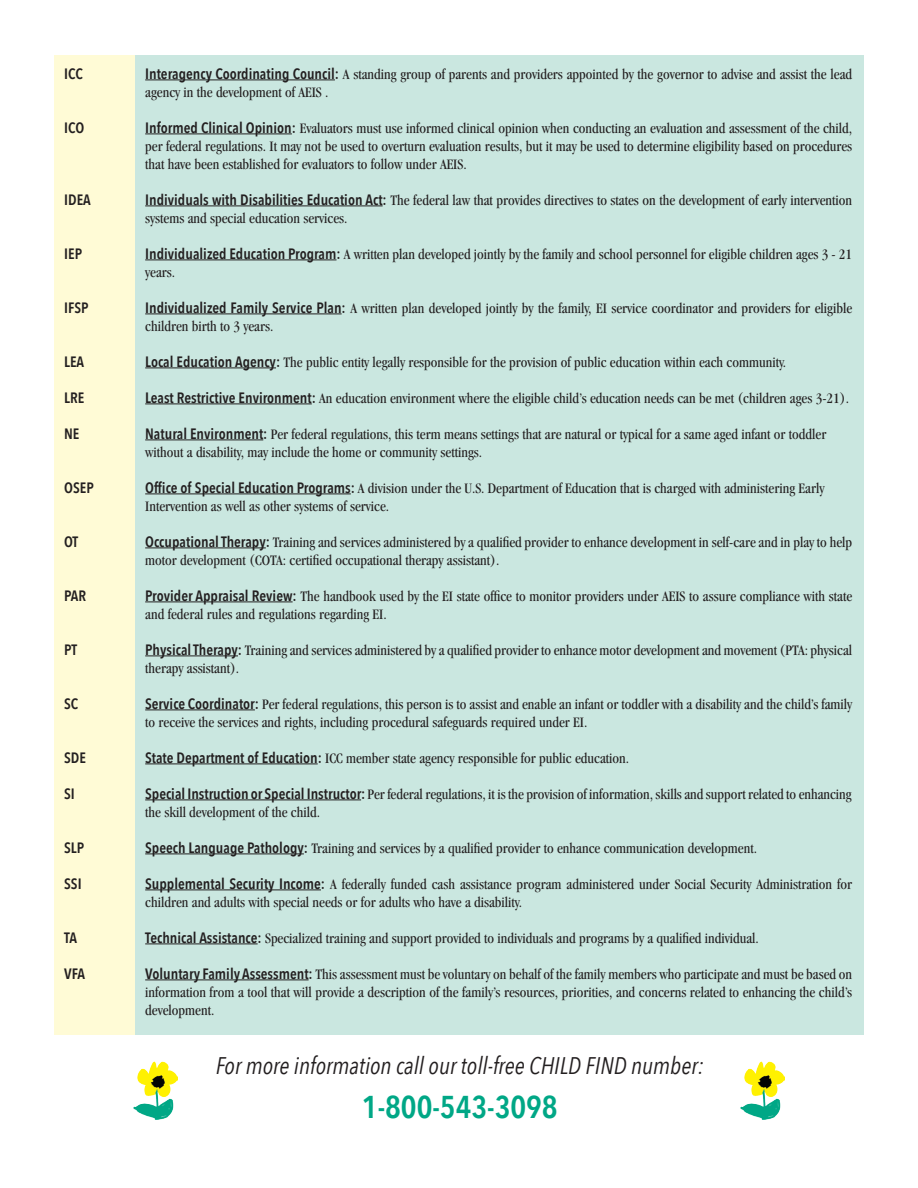
<style>
.page{position:relative;width:918px;height:1188px;background:#fff}
.page>*{position:absolute;margin:0;border:0;box-sizing:border-box;transform-origin:0 0}
.t1{font:600 31.5px "Avenir Next Condensed";color:#00a786}
.t2{font:italic 24px "Avenir Next Condensed";color:#231f20}
.t3{font:condensed 15px/18px "Garamond";color:#231f20}
.t4{font:600 15px "Avenir Next Condensed";color:#231f20}
.s1{font-family:"Avenir Next Condensed";font-weight:600;font-stretch:normal}
</style>
<div class="page">
<div style="left:135px;top:55px;width:729px;height:980px;background:#cae7e0"></div>
<div style="left:54px;top:55px;width:81px;height:980px;background:#fffbd6"></div>
<hr style="left:145px;top:80px;width:190px;height:1px;background:#231f20">
<hr style="left:145px;top:134px;width:147px;height:1px;background:#231f20">
<hr style="left:145px;top:206px;width:238px;height:1px;background:#231f20">
<hr style="left:145px;top:260px;width:192px;height:1px;background:#231f20">
<hr style="left:145px;top:314px;width:197px;height:1px;background:#231f20">
<hr style="left:145px;top:368px;width:131px;height:1px;background:#231f20">
<hr style="left:145px;top:404px;width:167px;height:1px;background:#231f20">
<hr style="left:145px;top:440px;width:118px;height:1px;background:#231f20">
<hr style="left:145px;top:494px;width:206px;height:1px;background:#231f20">
<hr style="left:145px;top:548px;width:121px;height:1px;background:#231f20">
<hr style="left:145px;top:602px;width:148px;height:1px;background:#231f20">
<hr style="left:145px;top:656px;width:93px;height:1px;background:#231f20">
<hr style="left:145px;top:710px;width:110px;height:1px;background:#231f20">
<hr style="left:145px;top:764px;width:173px;height:1px;background:#231f20">
<hr style="left:145px;top:800px;width:216px;height:1px;background:#231f20">
<hr style="left:145px;top:854px;width:159px;height:1px;background:#231f20">
<hr style="left:145px;top:890px;width:176px;height:1px;background:#231f20">
<hr style="left:145px;top:944px;width:113px;height:1px;background:#231f20">
<hr style="left:145px;top:980px;width:164px;height:1px;background:#231f20">
<img style="left:133px;top:1061px;width:45px;height:58px">
<img style="left:740px;top:1061px;width:44px;height:58px">
<p class="t4" style="left:64px;top:64px;width:20px">ICC</p>
<p class="t3" style="left:145px;top:65px;width:709px"><span class="s1">Interagency Coordinating Council:</span> A standing group of parents and providers appointed by the governor to advise and assist the lead agency in the development of AEIS .</p>
<p class="t4" style="left:64px;top:118px;width:22px">ICO</p>
<p class="t3" style="left:145px;top:119px;width:709px;text-align:justify"><span class="s1">Informed Clinical Opinion:</span> Evaluators must use informed clinical opinion when conducting an evaluation and assessment of the child, per federal regulations. It may not be used to overturn evaluation results, but it may be used to determine eligibility based on procedures that have been established for evaluators to follow under AEIS.</p>
<p class="t4" style="left:64px;top:190px;width:28px">IDEA</p>
<p class="t3" style="left:145px;top:191px;width:709px"><span class="s1">Individuals with Disabilities Education Act:</span> The federal law that provides directives to states on the development of early intervention systems and special education services.</p>
<p class="t4" style="left:64px;top:244px;width:19px">IEP</p>
<p class="t3" style="left:145px;top:245px;width:708px"><span class="s1">Individualized Education Program:</span> A written plan developed jointly by the family and school personnel for eligible children ages 3 - 21 years.</p>
<p class="t4" style="left:64px;top:298px;width:26px">IFSP</p>
<p class="t3" style="left:145px;top:299px;width:708px"><span class="s1">Individualized Family Service Plan:</span> A written plan developed jointly by the family, EI service coordinator and providers for eligible children birth to 3 years.</p>
<p class="t4" style="left:64px;top:352px;width:22px">LEA</p>
<p class="t3" style="left:145px;top:353px;width:643px"><span class="s1">Local Education Agency:</span> The public entity legally responsible for the provision of public education within each community.</p>
<p class="t4" style="left:64px;top:388px;width:22px">LRE</p>
<p class="t3" style="left:145px;top:389px;width:705px"><span class="s1">Least Restrictive Environment:</span> An education environment where the eligible child’s education needs can be met (children ages 3-21).</p>
<p class="t4" style="left:64px;top:424px;width:17px">NE</p>
<p class="t3" style="left:145px;top:425px;width:683px"><span class="s1">Natural Environment:</span> Per federal regulations, this term means settings that are natural or typical for a same aged infant or toddler without a disability, may include the home or community settings.</p>
<p class="t4" style="left:64px;top:478px;width:31px">OSEP</p>
<p class="t3" style="left:145px;top:479px;width:681px"><span class="s1">Office of Special Education Programs:</span> A division under the U.S. Department of Education that is charged with administering Early<br>Intervention as well as other systems of service.</p>
<p class="t4" style="left:64px;top:532px;width:16px">OT</p>
<p class="t3" style="left:145px;top:533px;width:708px"><span class="s1">Occupational Therapy:</span> Training and services administered by a qualified provider to enhance development in self-care and in play to help motor development (COTA: certified occupational therapy assistant).</p>
<p class="t4" style="left:64px;top:586px;width:24px">PAR</p>
<p class="t3" style="left:145px;top:587px;width:709px"><span class="s1">Provider Appraisal Review:</span> The handbook used by the EI state office to monitor providers under AEIS to assure compliance with state and federal rules and regulations regarding EI.</p>
<p class="t4" style="left:64px;top:640px;width:15px">PT</p>
<p class="t3" style="left:145px;top:641px;width:709px"><span class="s1">Physical Therapy:</span> Training and services administered by a qualified provider to enhance motor development and movement (PTA: physical therapy assistant).</p>
<p class="t4" style="left:64px;top:694px;width:16px">SC</p>
<p class="t3" style="left:145px;top:695px;width:709px"><span class="s1">Service Coordinator:</span> Per federal regulations, this person is to assist and enable an infant or toddler with a disability and the child’s family to receive the services and rights, including procedural safeguards required under EI.</p>
<p class="t4" style="left:64px;top:748px;width:23px">SDE</p>
<p class="t3" style="left:145px;top:749px;width:486px"><span class="s1">State Department of Education:</span> ICC member state agency responsible for public education.</p>
<p class="t4" style="left:64px;top:784px;width:12px">SI</p>
<p class="t3" style="left:145px;top:785px;width:708px"><span class="s1">Special Instruction or Special Instructor:</span> Per federal regulations, it is the provision of information, skills and support related to enhancing the skill development of the child.</p>
<p class="t4" style="left:64px;top:838px;width:22px">SLP</p>
<p class="t3" style="left:145px;top:839px;width:613px"><span class="s1">Speech Language Pathology:</span> Training and services by a qualified provider to enhance communication development.</p>
<p class="t4" style="left:64px;top:874px;width:19px">SSI</p>
<p class="t3" style="left:145px;top:875px;width:708px"><span class="s1">Supplemental Security Income:</span> A federally funded cash assistance program administered under Social Security Administration for children and adults with special needs or for adults who have a disability.</p>
<p class="t4" style="left:64px;top:928px;width:15px">TA</p>
<p class="t3" style="left:145px;top:929px;width:615px"><span class="s1">Technical Assistance:</span> Specialized training and support provided to individuals and programs by a qualified individual.</p>
<p class="t4" style="left:64px;top:964px;width:22px">VFA</p>
<p class="t3" style="left:145px;top:965px;width:709px;text-align:justify"><span class="s1">Voluntary Family Assessment:</span> This assessment must be voluntary on behalf of the family members who participate and must be based on information from a tool that will provide a description of the family’s resources, priorities, and concerns related to enhancing the child’s development.</p>
<p class="t2" style="left:216px;top:1051px;width:490px">For more information call our toll-free CHILD FIND number:</p>
<p class="t1" style="left:362px;top:1088px;width:197px">1-800-543-3098</p>
</div>
